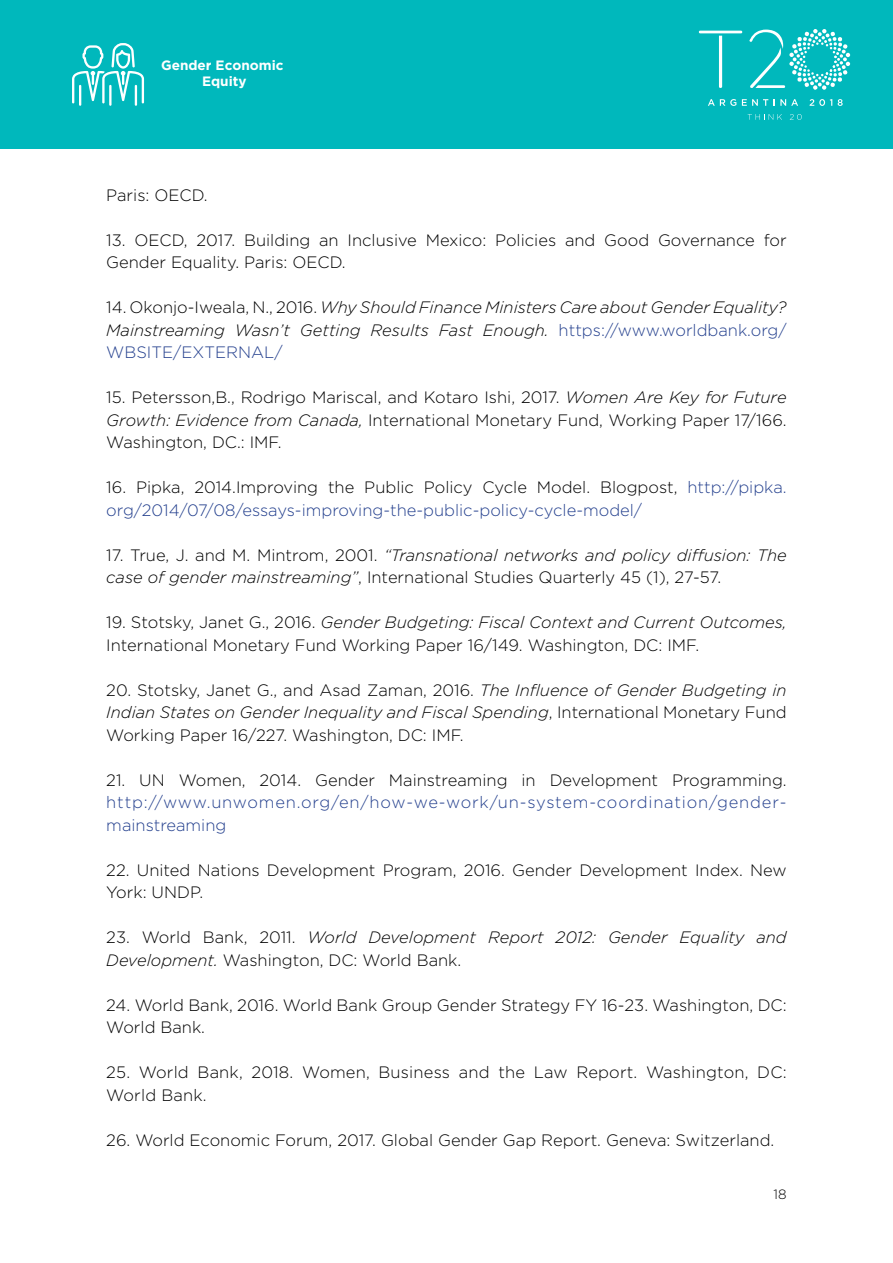
<style>
.page{position:relative;width:893px;height:1263px;background:#fff}
.page>*{position:absolute;margin:0;border:0;box-sizing:border-box;transform-origin:0 0}
.t1{font:300 16.5px/22.5px "Gotham";color:#000}
.t2{font:italic 300 16.5px/22.5px "Gotham";color:#000;text-align:justify}
.t3{font:300 16.5px/22.5px "Gotham";color:#24408e}
.t4{font:300 16.5px/22.5px "Gotham";letter-spacing:.05em;color:#24408e}
.t5{font:700 13.5px/16.2px "Gotham";color:#fff;text-align:center}
.t6{font:300 13.5px "Gotham";color:#000}
.s1{font-style:normal}
.s2{font-style:normal;color:#24408e}
.s3{font-style:italic}
.s4{color:#000}
</style>
<div class="page">
<div style="left:0;top:0;width:893px;height:149px;background:#00b8bc"></div>
<svg style="left:749px;top:29px;width:101px;height:61px"></svg>
<svg style="left:708px;top:99px;width:28px;height:7px"></svg>
<svg style="left:742px;top:99px;width:26px;height:7px"></svg>
<svg style="left:774px;top:99px;width:24px;height:7px"></svg>
<svg style="left:810px;top:99px;width:22px;height:7px"></svg>
<svg style="left:838px;top:99px;width:5px;height:7px"></svg>
<svg style="left:699px;top:31px;width:43px;height:57px"></svg>
<svg style="left:748px;top:114px;width:34px;height:6px"></svg>
<svg style="left:790px;top:114px;width:12px;height:6px"></svg>
<hr style="left:79px;top:85px;width:2px;height:21px;background:#fff">
<hr style="left:109px;top:85px;width:3px;height:21px;background:#fff">
<hr style="left:135px;top:85px;width:2px;height:21px;background:#fff">
<svg style="left:72px;top:43px;width:72px;height:60px"></svg>
<p class="t5" style="left:161px;top:58px;width:124px">Gender Economic<br>Equity</p>
<p class="t1" style="left:106px;top:185px;width:103px">Paris: OECD.</p>
<p class="t1" style="left:106px;top:230px;width:682px">13. OECD, 2017. Building an Inclusive Mexico: Policies and Good Governance for<br>Gender Equality. Paris: OECD.</p>
<p class="t2" style="left:106px;top:297px;width:682px"><span class="s1">14. Okonjo-Iweala, N., 2016.</span> Why Should Finance Ministers Care about Gender Equality?<br>Mainstreaming Wasn’t Getting Results Fast Enough. <span class="s2">https://www.worldbank.org/ WBSITE/EXTERNAL/</span></p>
<p class="t1" style="left:106px;top:387px;width:682px;text-align:justify">15. Petersson,B., Rodrigo Mariscal, and Kotaro Ishi, 2017. <span class="s3">Women Are Key for Future Growth: Evidence from Canada,</span> International Monetary Fund, Working Paper 17/166.<br>Washington, DC.: IMF.</p>
<p class="t3" style="left:106px;top:477px;width:682px"><span class="s4">16. Pipka, 2014.Improving the Public Policy Cycle Model. Blogpost,</span> http://pipka. org/2014/07/08/essays-improving-the-public-policy-cycle-model/</p>
<p class="t1" style="left:106px;top:545px;width:682px">17. True, J. and M. Mintrom, 2001. <span class="s3">“Transnational networks and policy diffusion: The case of gender mainstreaming”</span>, International Studies Quarterly 45 (1), 27-57.</p>
<p class="t1" style="left:106px;top:612px;width:682px">19. Stotsky, Janet G., 2016. <span class="s3">Gender Budgeting: Fiscal Context and Current Outcomes,<br></span>International Monetary Fund Working Paper 16/149. Washington, DC: IMF.</p>
<p class="t1" style="left:106px;top:680px;width:682px;text-align:justify">20. Stotsky, Janet G., and Asad Zaman, 2016. <span class="s3">The Influence of Gender Budgeting in Indian States on Gender Inequality and Fiscal Spending</span>, International Monetary Fund Working Paper 16/227. Washington, DC: IMF.</p>
<p class="t1" style="left:106px;top:770px;width:682px">21. UN Women, 2014. Gender Mainstreaming in Development Programming.</p>
<p class="t4" style="left:106px;top:792px;width:682px">http://www.unwomen.org/en/how-we-work/un-system-coordination/gender&shy;mainstreaming</p>
<p class="t1" style="left:106px;top:860px;width:682px">22. United Nations Development Program, 2016. Gender Development Index. New<br>York: UNDP.</p>
<p class="t2" style="left:106px;top:927px;width:682px"><span class="s1">23. World Bank, 2011.</span> World Development Report 2012: Gender Equality and<br>Development. <span class="s1">Washington, DC: World Bank.</span></p>
<p class="t1" style="left:106px;top:995px;width:682px">24. World Bank, 2016. World Bank Group Gender Strategy FY 16-23. Washington, DC:<br>World Bank.</p>
<p class="t1" style="left:106px;top:1062px;width:682px">25. World Bank, 2018. Women, Business and the Law Report. Washington, DC:<br>World Bank.</p>
<p class="t1" style="left:106px;top:1130px;width:670px">26. World Economic Forum, 2017. Global Gender Gap Report. Geneva: Switzerland.</p>
<p class="t6" style="left:774px;top:1188px;width:15px">18</p>
</div>
